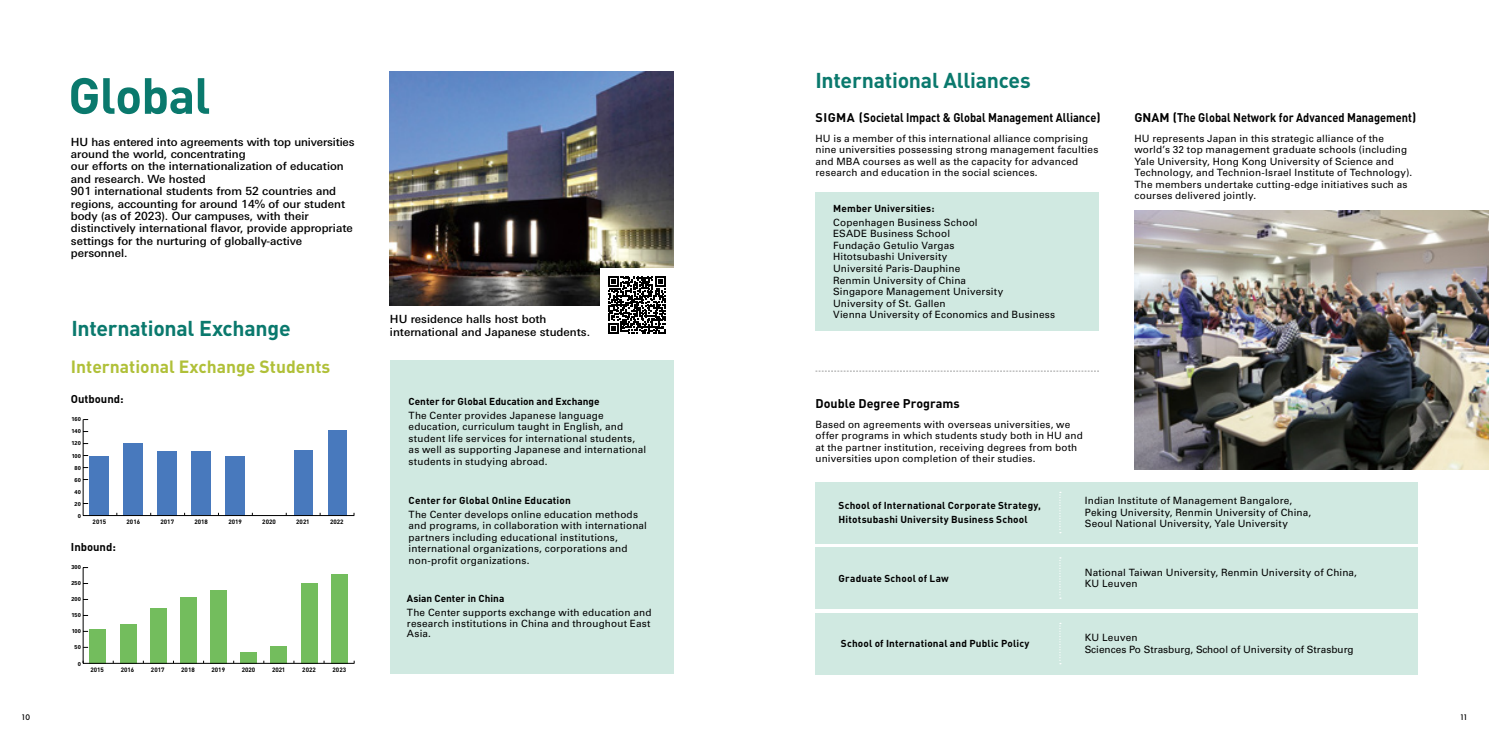
<style>
.page{position:relative;width:1489px;height:745px;background:#fff}
.page>*{position:absolute;margin:0;border:0;box-sizing:border-box;transform-origin:0 0}
.t1{font:50px "DINT Bold";letter-spacing:-.02em;color:#0a796d}
.t2{font:21.25px "DINT Bold";letter-spacing:-.01em;color:#0a796d}
.t3{font:17.5px "DINT Bold";color:#b0c038}
.t4{font:12.5px "DINT Bold";color:#000}
.t5{font:500 11.25px/12.4px "Univers Next Pro";color:#000}
.t6{font:11.25px "DINT Bold";color:#000}
.t7{font:10px/11.5px "Univers LT Std";letter-spacing:.015em;color:#000}
.t8{font:10px/14.1px "DINT Bold";letter-spacing:.02em;color:#000}
.t9{font:10px "DINT Bold";color:#000}
.t10{font:500 7.5px "Futura";color:#000}
.t11{font:6.25px "DINT Bold";color:#000}
.t12{font:700 5.62px/12.1px "Univers LT Std";color:#000;text-align:right}
</style>
<div class="page">
<div style="left:390px;top:360px;width:283px;height:313px;background:#d0e9e1"></div>
<img style="left:390px;top:71px;width:283px;height:234px">
<div style="left:815px;top:481px;width:602px;height:62px;background:#d0e9e1"></div>
<div style="left:815px;top:547px;width:602px;height:61px;background:#d0e9e1"></div>
<div style="left:815px;top:612px;width:602px;height:61px;background:#d0e9e1"></div>
<img style="left:1134px;top:210px;width:354px;height:259px">
<div style="left:815px;top:192px;width:283px;height:138px;background:#d0e9e1"></div>
<svg style="left:1059px;top:492px;width:1px;height:41px"></svg>
<svg style="left:1059px;top:557px;width:1px;height:38px"></svg>
<svg style="left:1059px;top:623px;width:1px;height:41px"></svg>
<svg style="left:815px;top:370px;width:283px;height:1px"></svg>
<div style="left:328px;top:430px;width:19px;height:85px;background:#4879bd"></div>
<div style="left:294px;top:450px;width:19px;height:65px;background:#4879bd"></div>
<div style="left:226px;top:455px;width:19px;height:60px;background:#4879bd"></div>
<div style="left:192px;top:451px;width:19px;height:64px;background:#4879bd"></div>
<div style="left:158px;top:450px;width:19px;height:65px;background:#4879bd"></div>
<div style="left:124px;top:443px;width:19px;height:72px;background:#4879bd"></div>
<div style="left:90px;top:456px;width:19px;height:59px;background:#4879bd"></div>
<hr style="left:83px;top:419px;width:1px;height:96px;background:#000">
<hr style="left:83px;top:515px;width:271px;height:1px;background:#000">
<div style="left:89px;top:628px;width:17px;height:35px;background:#73bd5d"></div>
<div style="left:120px;top:623px;width:16px;height:40px;background:#73bd5d"></div>
<div style="left:150px;top:608px;width:17px;height:55px;background:#73bd5d"></div>
<div style="left:180px;top:597px;width:17px;height:66px;background:#73bd5d"></div>
<div style="left:210px;top:589px;width:17px;height:74px;background:#73bd5d"></div>
<div style="left:240px;top:651px;width:17px;height:12px;background:#73bd5d"></div>
<div style="left:270px;top:645px;width:17px;height:18px;background:#73bd5d"></div>
<div style="left:300px;top:583px;width:17px;height:80px;background:#73bd5d"></div>
<div style="left:331px;top:573px;width:16px;height:90px;background:#73bd5d"></div>
<hr style="left:83px;top:567px;width:1px;height:96px;background:#000">
<hr style="left:83px;top:662px;width:271px;height:1px;background:#000">
<div style="left:600px;top:268px;width:73px;height:73px;background:#fff"></div>
<svg style="left:608px;top:276px;width:57px;height:57px"></svg>
<h1 class="t1" style="left:68px;top:63px;width:144px">Global</h1>
<p class="t5" style="left:71px;top:135px;width:285px">HU has entered into agreements with top universities around the world, concentrating<br>our efforts on the internationalization of education and research. We hosted<br>901 international students from 52 countries and regions, accounting for around 14% of our student body (as of 2023). Our campuses, with their distinctively international flavor, provide appropriate settings for the nurturing of globally-active personnel.</p>
<h2 class="t2" style="left:71px;top:314px;width:221px">International Exchange</h2>
<h3 class="t3" style="left:71px;top:354px;width:261px">International Exchange Students</h3>
<p class="t6" style="left:71px;top:391px;width:54px">Outbound:</p>
<p class="t12" style="left:71px;top:413px;width:11px">160<br>140<br>120<br>100<br>80<br>60<br>40<br>20<br>0</p>
<p class="t11" style="left:93px;top:518px;width:15px">2015</p>
<p class="t11" style="left:127px;top:518px;width:15px">2016</p>
<p class="t11" style="left:160px;top:518px;width:15px">2017</p>
<p class="t11" style="left:194px;top:518px;width:15px">2018</p>
<p class="t11" style="left:228px;top:518px;width:15px">2019</p>
<p class="t11" style="left:262px;top:518px;width:15px">2020</p>
<p class="t11" style="left:296px;top:518px;width:15px">2021</p>
<p class="t11" style="left:330px;top:518px;width:15px">2022</p>
<p class="t6" style="left:71px;top:539px;width:46px">Inbound:</p>
<p class="t12" style="left:71px;top:560px;width:11px">300</p>
<p class="t12" style="left:71px;top:576px;width:11px">250</p>
<p class="t12" style="left:71px;top:593px;width:11px">200</p>
<p class="t12" style="left:71px;top:609px;width:11px">150</p>
<p class="t12" style="left:72px;top:625px;width:11px">100</p>
<p class="t12" style="left:75px;top:641px;width:8px">50</p>
<p class="t12" style="left:78px;top:657px;width:5px">0</p>
<p class="t11" style="left:90px;top:665px;width:15px">2015</p>
<p class="t11" style="left:121px;top:665px;width:15px">2016</p>
<p class="t11" style="left:151px;top:665px;width:15px">2017</p>
<p class="t11" style="left:181px;top:665px;width:15px">2018</p>
<p class="t11" style="left:211px;top:665px;width:15px">2019</p>
<p class="t11" style="left:242px;top:665px;width:15px">2020</p>
<p class="t11" style="left:272px;top:665px;width:15px">2021</p>
<p class="t11" style="left:302px;top:665px;width:15px">2022</p>
<p class="t11" style="left:332px;top:665px;width:15px">2023</p>
<p class="t5" style="left:390px;top:313px;width:201px">HU residence halls host both international and Japanese students.</p>
<p class="t9" style="left:408px;top:394px;width:192px">Center for Global Education and Exchange</p>
<p class="t7" style="left:408px;top:409px;width:239px">The Center provides Japanese language education, curriculum taught in English, and student life services for international students, as well as supporting Japanese and international students in studying abroad.</p>
<p class="t8" style="left:408px;top:492px;width:164px">Center for Global Online Education</p>
<p class="t7" style="left:408px;top:508px;width:240px">The Center develops online education methods and programs, in collaboration with international partners including educational institutions, international organizations, corporations and non-profit organizations.</p>
<p class="t9" style="left:407px;top:591px;width:99px">Asian Center in China</p>
<p class="t7" style="left:407px;top:606px;width:246px;line-height:10.6px;text-align:justify">The Center supports exchange with education and research institutions in China and throughout East Asia.</p>
<h2 class="t2" style="left:815px;top:67px;width:217px">International Alliances</h2>
<p class="t4" style="left:815px;top:109px;width:287px">SIGMA (Societal Impact &amp; Global Management Alliance)</p>
<p class="t7" style="left:815px;top:132px;width:284px">HU is a member of this international alliance comprising nine universities possessing strong management faculties and MBA courses as well as the capacity for advanced research and education in the social sciences.</p>
<p class="t8" style="left:833px;top:201px;width:103px">Member Universities:</p>
<p class="t7" style="left:833px;top:216px;width:223px">Copenhagen Business School<br>ESADE Business School<br>Fundação Getulio Vargas<br>Hitotsubashi University<br>Université Paris-Dauphine<br>Renmin University of China<br>Singapore Management University<br>University of St. Gallen<br>Vienna University of Economics and Business</p>
<p class="t4" style="left:815px;top:395px;width:146px">Double Degree Programs</p>
<p class="t7" style="left:815px;top:418px;width:269px">Based on agreements with overseas universities, we offer programs in which students study both in HU and at the partner institution, receiving degrees from both universities upon completion of their studies.</p>
<p class="t4" style="left:1134px;top:109px;width:283px">GNAM (The Global Network for Advanced Management)</p>
<p class="t7" style="left:1134px;top:132px;width:279px">HU represents Japan in this strategic alliance of the world’s 32 top management graduate schools (including Yale University, Hong Kong University of Science and Technology, and Technion-Israel Institute of Technology).<br>The members undertake cutting-edge initiatives such as courses delivered jointly.</p>
<p class="t8" style="left:838px;top:497px;width:204px">School of International Corporate Strategy,<br>Hitotsubashi University Business School</p>
<p class="t7" style="left:1084px;top:494px;width:228px">Indian Institute of Management Bangalore,<br>Peking University, Renmin University of China,<br>Seoul National University, Yale University</p>
<p class="t8" style="left:838px;top:570px;width:112px">Graduate School of Law</p>
<p class="t7" style="left:1084px;top:566px;width:274px">National Taiwan University, Renmin University of China,<br>KU Leuven</p>
<p class="t8" style="left:840px;top:635px;width:190px">School of International and Public Policy</p>
<p class="t7" style="left:1084px;top:631px;width:270px">KU Leuven<br>Sciences Po Strasburg, School of University of Strasburg</p>
<p class="t10" style="left:21px;top:711px;width:10px">10</p>
<p class="t10" style="left:1459px;top:711px;width:10px">11</p>
</div>
